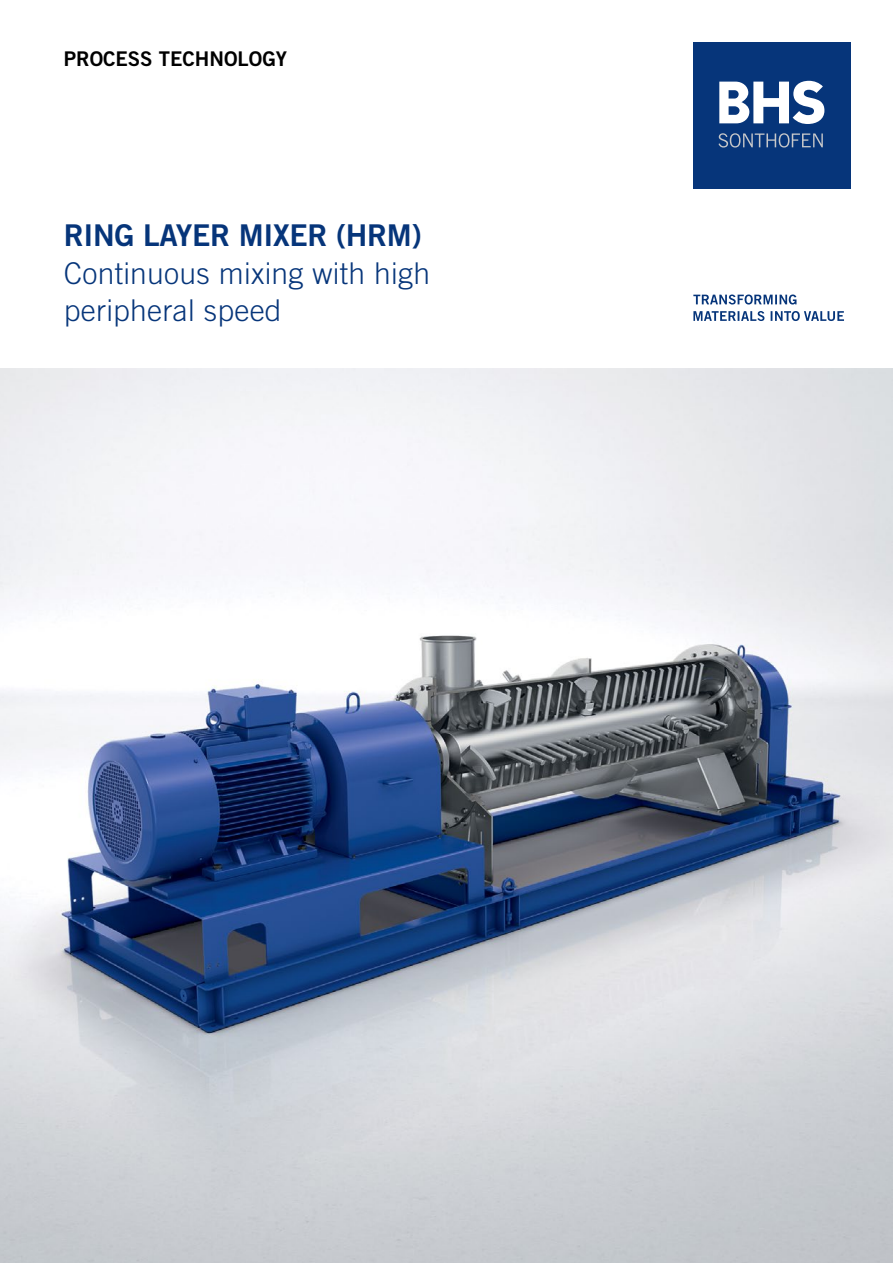
<style>
.page{position:relative;width:893px;height:1263px;background:#fff}
.page>*{position:absolute;margin:0;border:0;box-sizing:border-box;transform-origin:0 0}
.Head_20_22{font:300 30px/37.2px "Trade Gothic LT Std";letter-spacing:.01em;color:#06357a}
.Head_20_22-2{font:30px "Trade Gothic LT Std Bd 2";letter-spacing:-.01em;color:#06357a}
.Rubrik_13_5_17{font:20.25px "Trade Gothic LT Std Bd 2";color:#000}
</style>
<div class="page">
<img style="left:0;top:369px;width:893px;height:894px">
<div style="left:693px;top:43px;width:157px;height:146px;background:#06357a"></div>
<svg style="left:718px;top:133px;width:105px;height:15px"></svg>
<svg style="left:719px;top:81px;width:105px;height:43px"></svg>
<svg style="left:693px;top:311px;width:151px;height:10px"></svg>
<svg style="left:693px;top:294px;width:103px;height:10px"></svg>
<p class="Rubrik_13_5_17" style="left:64px;top:46px;width:225px">PROCESS TECHNOLOGY</p>
<p class="Head_20_22-2" style="left:64px;top:217px;width:359px">RING LAYER MIXER (HRM)</p>
<p class="Head_20_22" style="left:64px;top:254px;width:368px">Continuous mixing with high peripheral speed</p>
</div>
